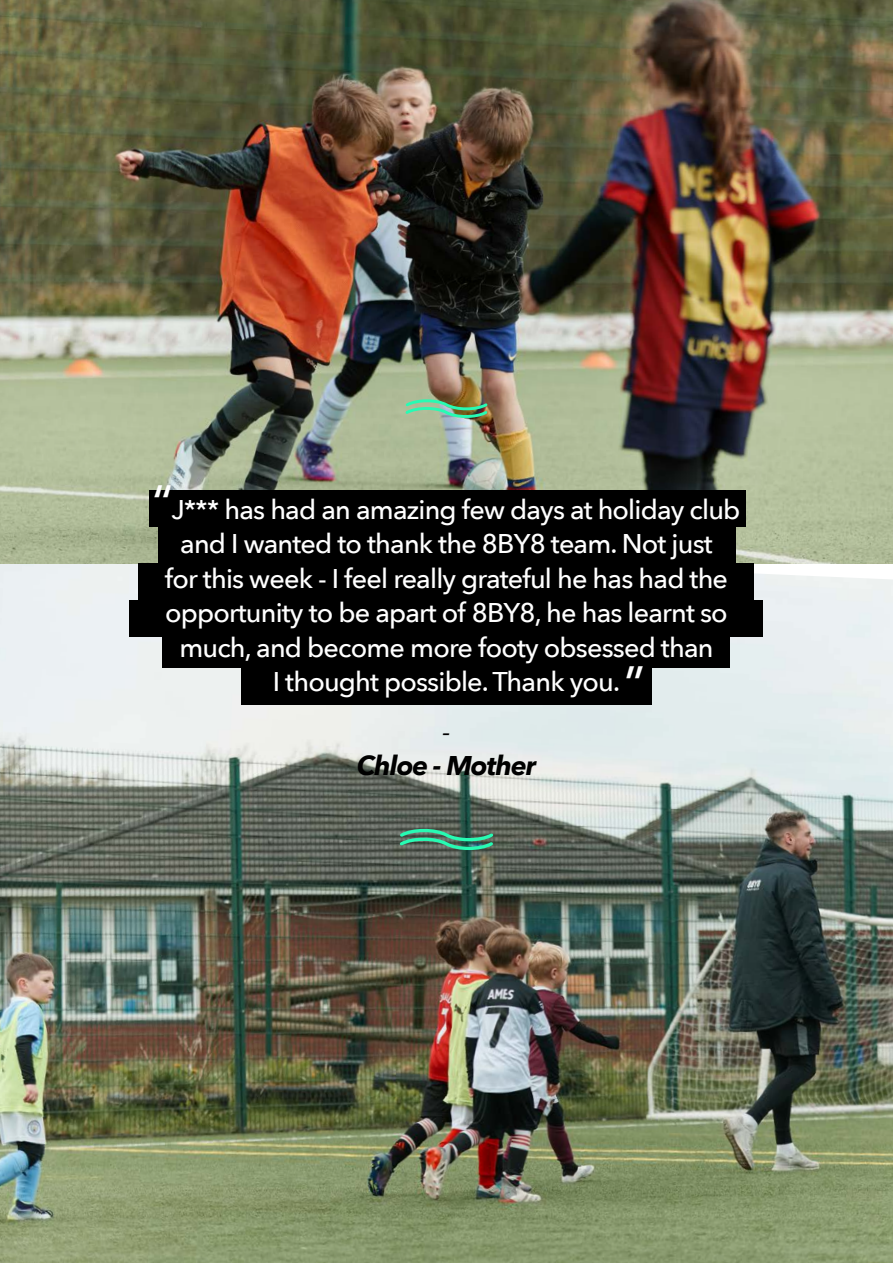
<style>
.page{position:relative;width:893px;height:1263px;background:#fff}
.page>*{position:absolute;margin:0;border:0;box-sizing:border-box;transform-origin:0 0}
.t1{font:500 48px "Avenir Next";color:#fff}
.t2{font:500 27px/34.5px "Avenir Next";letter-spacing:-.03em;color:#fff;text-align:center}
.t3{font:italic 700 27px "Avenir Next";letter-spacing:-.04em;color:#000}
.t4{font:italic 27px "Avenir Next";color:#000}
.s1{font-size:48px}
</style>
<div class="page">
<img style="left:0;top:0;width:893px;height:1263px">
<div style="left:149px;top:491px;width:596px;height:36px;background:#000"></div>
<div style="left:158px;top:527px;width:577px;height:37px;background:#000"></div>
<div style="left:139px;top:564px;width:615px;height:36px;background:#000"></div>
<div style="left:130px;top:600px;width:633px;height:36px;background:#000"></div>
<div style="left:163px;top:631px;width:567px;height:37px;background:#000"></div>
<div style="left:241px;top:668px;width:411px;height:36px;background:#000"></div>
<img style="left:403px;top:399px;width:87px;height:23px">
<svg style="left:397px;top:829px;width:99px;height:25px;background:#47866d"></svg>
<p class="t2" style="left:153px;top:491px;width:589px"><span class="s1">“</span>J*** has had an amazing few days at holiday club and I wanted to thank the 8BY8 team. Not just<br>for this week - I feel really grateful he has had the opportunity to be apart of 8BY8, he has learnt so much, and become more footy obsessed than<br>I thought possible. Thank you.</p>
<p class="t4" style="left:442px;top:708px;width:10px">-</p>
<p class="t3" style="left:357px;top:742px;width:181px">Chloe - Mother</p>
<h1 class="t1" style="left:624px;top:643px;width:22px">”</h1>
</div>
